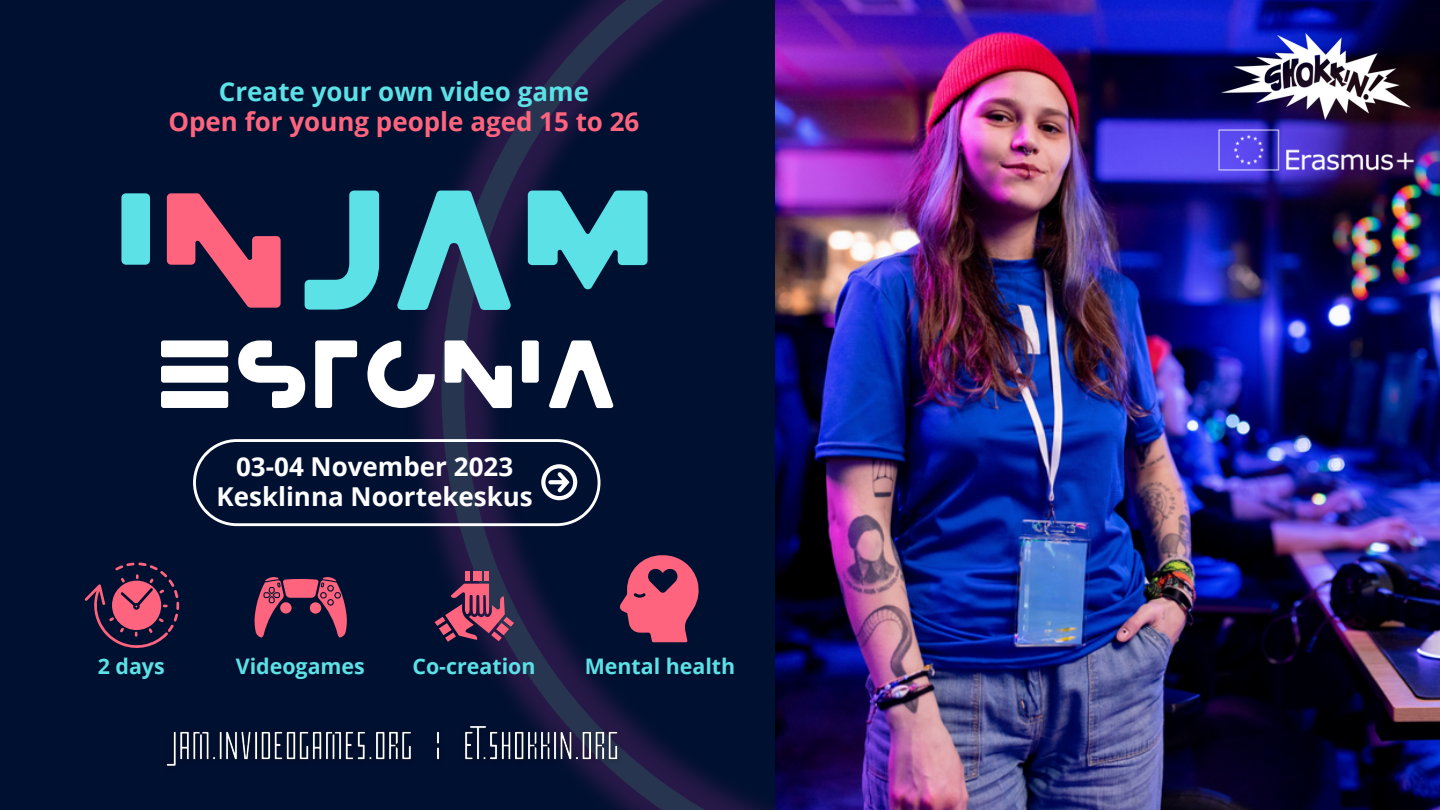
<style>
.page{position:relative;width:1440px;height:810px;background:#001030}
.page>*{position:absolute;margin:0;border:0;box-sizing:border-box;transform-origin:0 0}
.t1{font:176.6px "Ichiji One";color:#5ce1e6}
.t2{font:100px "Ichiji One";color:#fff}
.t3{font:700 26px "Open Sans";color:#fff}
.t4{font:700 26px "Open Sans";color:#ff647e}
.t5{font:700 26px "Open Sans";color:#5ce1e6}
.t6{font:700 21.4px "Open Sans";color:#5ce1e6}
.s1{font-size:169px}
.s2{font-size:169px;color:#ff647e}
</style>
<div class="page">
<img style="left:394px;top:229px;width:48px;height:394px">
<svg style="left:442px;top:0;width:326px;height:810px"></svg>
<svg style="left:193px;top:439px;width:407px;height:87px"></svg>
<img style="left:775px;top:0;width:665px;height:810px">
<img style="left:1222px;top:34px;width:189px;height:85px">
<img style="left:1209px;top:119px;width:216px;height:62px">
<img style="left:166px;top:717px;width:464px;height:60px">
<div style="left:473px;top:571px;width:8px;height:10px;background:#ff647e"></div>
<div style="left:484px;top:571px;width:5px;height:10px;background:#ff647e"></div>
<div style="left:465px;top:571px;width:5px;height:10px;background:#ff647e"></div>
<svg style="left:435px;top:584px;width:79px;height:58px"></svg>
<svg style="left:620px;top:555px;width:80px;height:87px"></svg>
<svg style="left:255px;top:577px;width:92px;height:61px"></svg>
<svg style="left:85px;top:562px;width:94px;height:86px"></svg>
<p class="t5" style="left:219px;top:73px;width:372px">Create your own video game</p>
<p class="t4" style="left:168px;top:103px;width:473px">Open for young people aged 15 to 26</p>
<p class="t1" style="left:113px;top:161px;width:545px"><span class="s1">I</span><span class="s2">N</span>JAM</p>
<p class="t2" style="left:156px;top:323px;width:463px">ESTONIA</p>
<p class="t3" style="left:236px;top:449px;width:279px">03-04 November 2023</p>
<p class="t3" style="left:216px;top:479px;width:318px">Kesklinna Noortekeskus</p>
<p class="t6" style="left:98px;top:651px;width:68px">2 days</p>
<p class="t6" style="left:236px;top:651px;width:131px">Videogames</p>
<p class="t6" style="left:412px;top:651px;width:125px">Co-creation</p>
<p class="t6" style="left:585px;top:651px;width:152px">Mental health</p>
</div>
